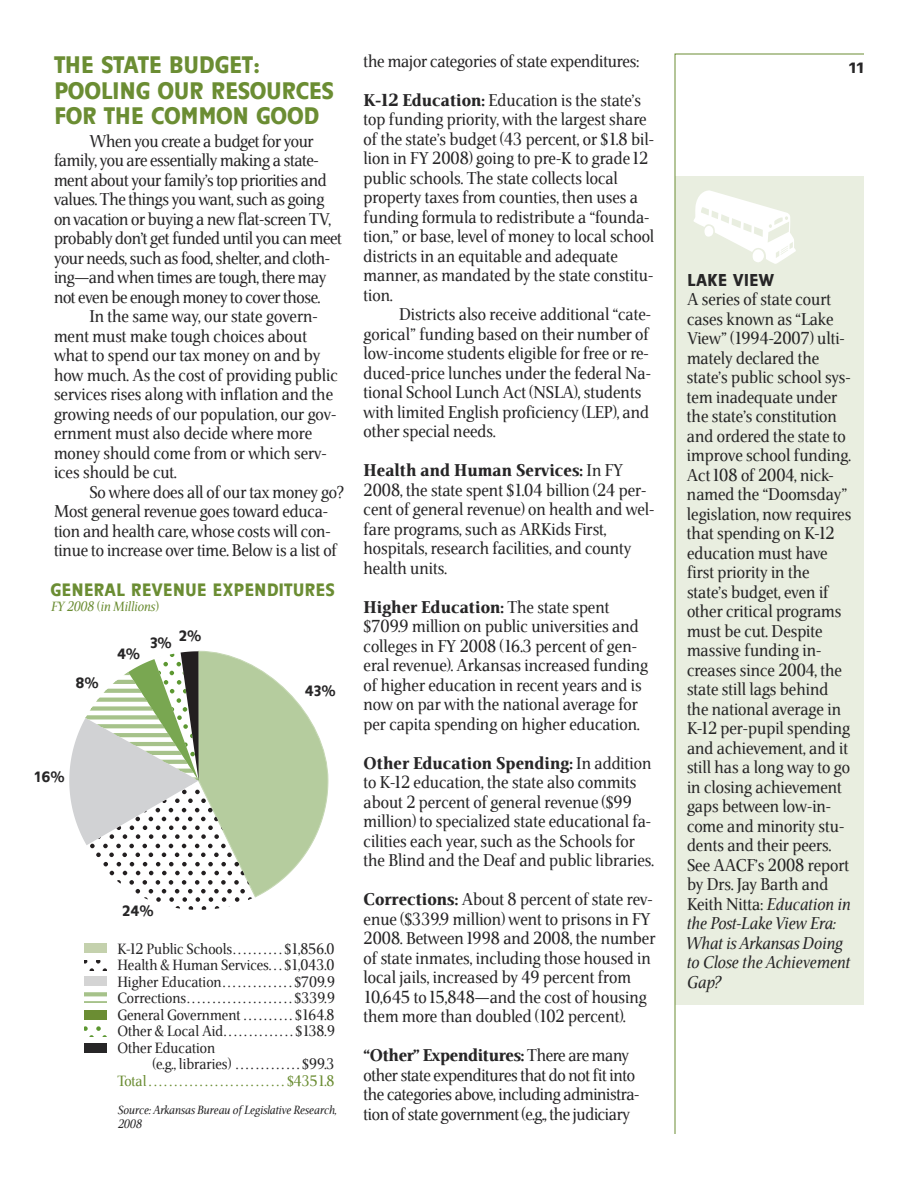
<style>
.page{position:relative;width:918px;height:1188px;background:#fff}
.page>*{position:absolute;margin:0;border:0;box-sizing:border-box;transform-origin:0 0}
.t1{font:500 24px/25.5px "Chalfont";letter-spacing:-.015em;color:#6b8d33}
.t2{font:500 18px "Chalfont";color:#6b8d33}
.t3{font:17.25px/19.5px "Veritas";color:#272627}
.t4{font:17.25px/19.5px "Veritas";letter-spacing:-.02em;color:#272627}
.t5{font:500 17.25px "Chalfont";color:#272627}
.t6{font:15px/16.5px "Veritas";color:#272627;text-align:justify}
.t7{font:15px "Veritas";color:#6b8d33}
.t8{font:500 15px "Chalfont";letter-spacing:.025em;color:#272627}
.t9{font:500 15px "Chalfont";letter-spacing:.025em;color:#272627;scale:1.2 1}
.t10{font:italic 13.5px "Veritas";color:#6b8d33}
.t11{font:italic 12px/13.5px "Veritas";color:#272627}
.s1{font-weight:900}
.s2{font-style:italic}
</style>
<div class="page">
<svg style="left:674px;top:53px;width:190px;height:1081px"></svg>
<svg style="left:69px;top:650px;width:259px;height:260px"></svg>
<div style="left:84px;top:943px;width:23px;height:10px;background:#c4d1ad"></div>
<svg style="left:84px;top:960px;width:23px;height:10px"></svg>
<div style="left:84px;top:976px;width:23px;height:10px;background:#d4d4d4"></div>
<hr style="left:84px;top:1001px;width:23px;height:2px;background:#a6c28a">
<hr style="left:84px;top:993px;width:23px;height:3px;background:#a6c28a">
<div style="left:84px;top:1010px;width:23px;height:10px;background:#6b8d33"></div>
<svg style="left:84px;top:1027px;width:23px;height:10px"></svg>
<div style="left:84px;top:1043px;width:23px;height:10px;background:#272627"></div>
<svg style="left:693px;top:190px;width:103px;height:74px"></svg>
<p class="t3" style="left:364px;top:53px;width:277px">the major categories of state expenditures:</p>
<p class="t3" style="left:364px;top:92px;width:292px"><span class="s1">K-12 Education:</span> Education is the state’s top funding priority, with the largest share of the state’s budget (43 percent, or $1.8 bil&shy;lion in FY 2008) going to pre-K to grade12 public schools. The state collects local property taxes from counties, then uses a funding formula to redistribute a “founda&shy;tion,” or base, level of money to local school districts in an equitable and adequate manner, as mandated by the state constitu&shy;tion.</p>
<p class="t3" style="left:364px;top:307px;width:289px;text-indent:35px">Districts also receive additional “cate&shy;gorical” funding based on their number of low-income students eligible for free or re&shy;duced-price lunches under the federal Na&shy;tional School Lunch Act (NSLA), students with limited English proficiency (LEP), and other special needs.</p>
<p class="t3" style="left:364px;top:463px;width:292px"><span class="s1">Health and Human Services:</span> In FY 2008, the state spent $1.04 billion (24 per&shy;cent of general revenue) on health and wel&shy;fare programs, such as ARKids First, hospitals, research facilities, and county health units.</p>
<p class="t3" style="left:364px;top:599px;width:286px"><span class="s1">Higher Education:</span> The state spent $709.9 million on public universities and colleges in FY 2008 (16.3 percent of gen&shy;eral revenue). Arkansas increased funding of higher education in recent years and is now on par with the national average for per capita spending on higher education.</p>
<p class="t3" style="left:364px;top:755px;width:292px"><span class="s1">Other Education Spending:</span> In addition to K-12 education, the state also commits about 2 percent of general revenue ($99 million) to specialized state educational fa&shy;cilities each year, such as the Schools for the Blind and the Deaf and public libraries.</p>
<p class="t3" style="left:364px;top:892px;width:293px"><span class="s1">Corrections:</span> About 8 percent of state rev&shy;enue ($339.9 million) went to prisons in FY 2008. Between1998 and 2008, the number of state inmates, including those housed in local jails, increased by 49 percent from 10,645 to15,848—and the cost of housing them more than doubled (102 percent).</p>
<p class="t4" style="left:364px;top:1048px;width:277px"><span class="s1">“Other” Expenditures:</span> There are many other state expenditures that do not fit into the categories above, including administra&shy;tion of state government (e.g., the judiciary</p>
<h1 class="t1" style="left:54px;top:55px;width:208px">THE STATE BUDGET:</h1>
<p class="t9" style="left:849px;top:62px;width:14px">11</p>
<h1 class="t1" style="left:54px;top:81px;width:282px">POOLING OUR RESOURCES<br>FOR THE COMMON GOOD</h1>
<p class="t4" style="left:54px;top:133px;width:289px;text-indent:35px">When you create a budget for your family, you are essentially making a state&shy;ment about your family’s top priorities and values. The things you want, such as going onvacation or buying a new flat-screen TV, probably don’t get funded until you can meet your needs, such as food, shelter, and cloth&shy;ing—and when times are tough, there may not even be enough money to cover those.</p>
<p class="t3" style="left:54px;top:309px;width:285px;text-indent:35px">In the same way, our state govern&shy;ment must make tough choices about what to spend our tax money on and by how much. As the cost of providing public services rises along with inflation and the growing needs of our population, our gov&shy;ernment must also decide where more money should come from or which serv&shy;ices should be cut.</p>
<p class="t3" style="left:54px;top:484px;width:291px;text-indent:35px">So where does all of our tax money go?<br>Most general revenue goes toward educa&shy;tion and health care, whose costs will con&shy;tinue to increase over time. Below is a list of</p>
<p class="t2" style="left:51px;top:582px;width:286px">GENERAL REVENUE EXPENDITURES</p>
<p class="t10" style="left:51px;top:601px;width:109px">FY 2008 (in Millions)</p>
<p class="t5" style="left:687px;top:273px;width:89px">LAKE VIEW</p>
<p class="t3" style="left:687px;top:292px;width:166px">A series of state court cases known as “Lake<br>View” (1994-2007) ulti&shy;mately declared the state’s public school sys&shy;tem inadequate under the state’s constitution and ordered the state to improve school funding.<br>Act108 of 2004, nick&shy;named the “Doomsday” legislation, now requires that spending on K-12 education must have first priority in the state’s budget, even if other critical programs must be cut. Despite massive funding in&shy;creases since 2004, the state still lags behind the national average in<br>K-12 per-pupil spending and achievement, and it still has a long way to go in closing achievement gaps between low-in&shy;come and minority stu&shy;dents and their peers.<br>See AACF’s 2008 report by Drs. Jay Barth and<br>Keith Nitta: <span class="s2">Education in the Post-Lake View Era:<br>What is Arkansas Doing to Close the Achievement<br>Gap?</span></p>
<p class="t8" style="left:179px;top:630px;width:24px">2%</p>
<p class="t8" style="left:150px;top:637px;width:23px">3%</p>
<p class="t8" style="left:117px;top:648px;width:25px">4%</p>
<p class="t8" style="left:76px;top:677px;width:25px">8%</p>
<p class="t8" style="left:305px;top:685px;width:32px">43%</p>
<p class="t8" style="left:35px;top:771px;width:32px">16%</p>
<p class="t8" style="left:122px;top:905px;width:33px">24%</p>
<p class="t6" style="left:117px;top:942px;width:219px">K-12 Public Schools. . . . . . . . . . $1,856.0<br>Health &amp; Human Services. . . $1,043.0<br>Higher Education. . . . . . . . . . . . . . $709.9<br>Corrections. . . . . . . . . . . . . . . . . . . . . $339.9<br>General Government . . . . . . . . . . $164.8<br>Other &amp; Local Aid. . . . . . . . . . . . . . $138.9<br>Other Education</p>
<p class="t6" style="left:153px;top:1057px;width:183px">(e.g., libraries) . . . . . . . . . . . . . $99.3</p>
<p class="t7" style="left:117px;top:1075px;width:219px">Total . . . . . . . . . . . . . . . . . . . . . . . . . . . $4351.8</p>
<p class="t11" style="left:118px;top:1105px;width:220px">Source: Arkansas Bureau of Legislative Research,<br>2008</p>
</div>
